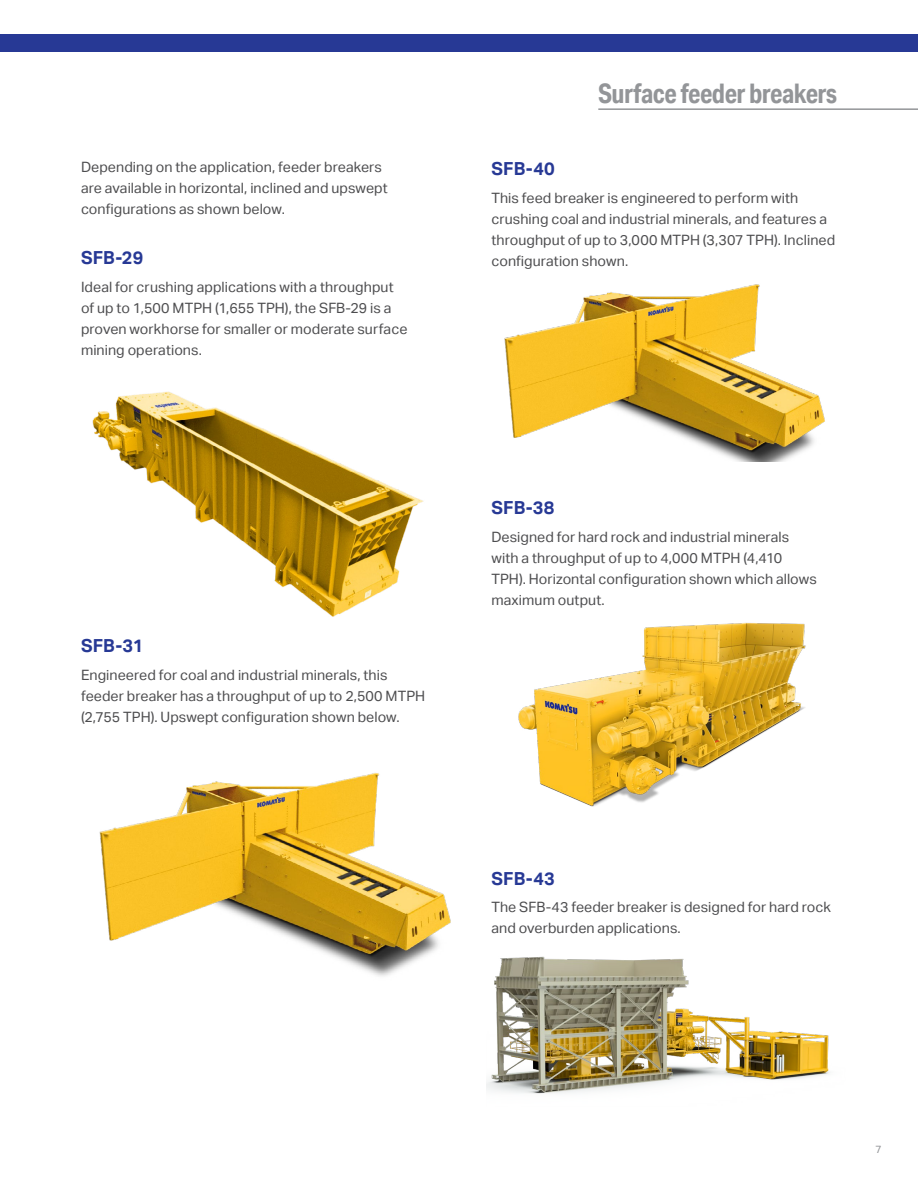
<style>
.page{position:relative;width:918px;height:1188px;background:#fff}
.page>*{position:absolute;margin:0;border:0;box-sizing:border-box;transform-origin:0 0}
.t1{font:700 27px "Aktiv Grotesk Cd";letter-spacing:-.02em;color:#939598}
.t2{font:700 18px "Aktiv Grotesk";letter-spacing:.015em;color:#273995}
.t3{font:14.25px/21px "Aktiv Grotesk";letter-spacing:.005em;color:#4d4d4f}
.t4{font:10.5px "Aktiv Grotesk";color:#939598}
</style>
<div class="page">
<div style="left:0;top:34px;width:918px;height:17px;background:#273995"></div>
<hr style="left:598px;top:108px;width:320px;height:2px;background:#939598">
<img style="left:99px;top:773px;width:352px;height:203px">
<img style="left:92px;top:391px;width:332px;height:226px">
<img style="left:504px;top:284px;width:321px;height:177px">
<img style="left:486px;top:956px;width:344px;height:138px">
<img style="left:518px;top:622px;width:288px;height:185px">
<p class="t3" style="left:81px;top:157px;width:308px">Depending on the application, feeder breakers are available in horizontal, inclined and upswept configurations as shown below.</p>
<p class="t2" style="left:81px;top:247px;width:64px">SFB-29</p>
<p class="t3" style="left:81px;top:276px;width:328px">Ideal for crushing applications with a throughput of up to 1,500 MTPH (1,655 TPH), the SFB-29 is a proven workhorse for smaller or moderate surface mining operations.</p>
<p class="t2" style="left:81px;top:635px;width:64px">SFB-31</p>
<p class="t3" style="left:81px;top:664px;width:346px">Engineered for coal and industrial minerals, this feeder breaker has a throughput of up to 2,500 MTPH (2,755 TPH). Upswept configuration shown below.</p>
<h1 class="t1" style="left:598px;top:76px;width:240px">Surface feeder breakers</h1>
<p class="t2" style="left:491px;top:158px;width:65px">SFB-40</p>
<p class="t3" style="left:491px;top:187px;width:345px">This feed breaker is engineered to perform with crushing coal and industrial minerals, and features a throughput of up to 3,000 MTPH (3,307 TPH). Inclined configuration shown.</p>
<p class="t2" style="left:491px;top:497px;width:65px">SFB-38</p>
<p class="t3" style="left:491px;top:527px;width:327px">Designed for hard rock and industrial minerals with a throughput of up to 4,000 MTPH (4,410<br>TPH). Horizontal configuration shown which allows maximum output.</p>
<p class="t2" style="left:491px;top:868px;width:65px">SFB-43</p>
<p class="t3" style="left:491px;top:897px;width:341px">The SFB-43 feeder breaker is designed for hard rock and overburden applications.</p>
<p class="t4" style="left:875px;top:1143px;width:8px">7</p>
</div>
